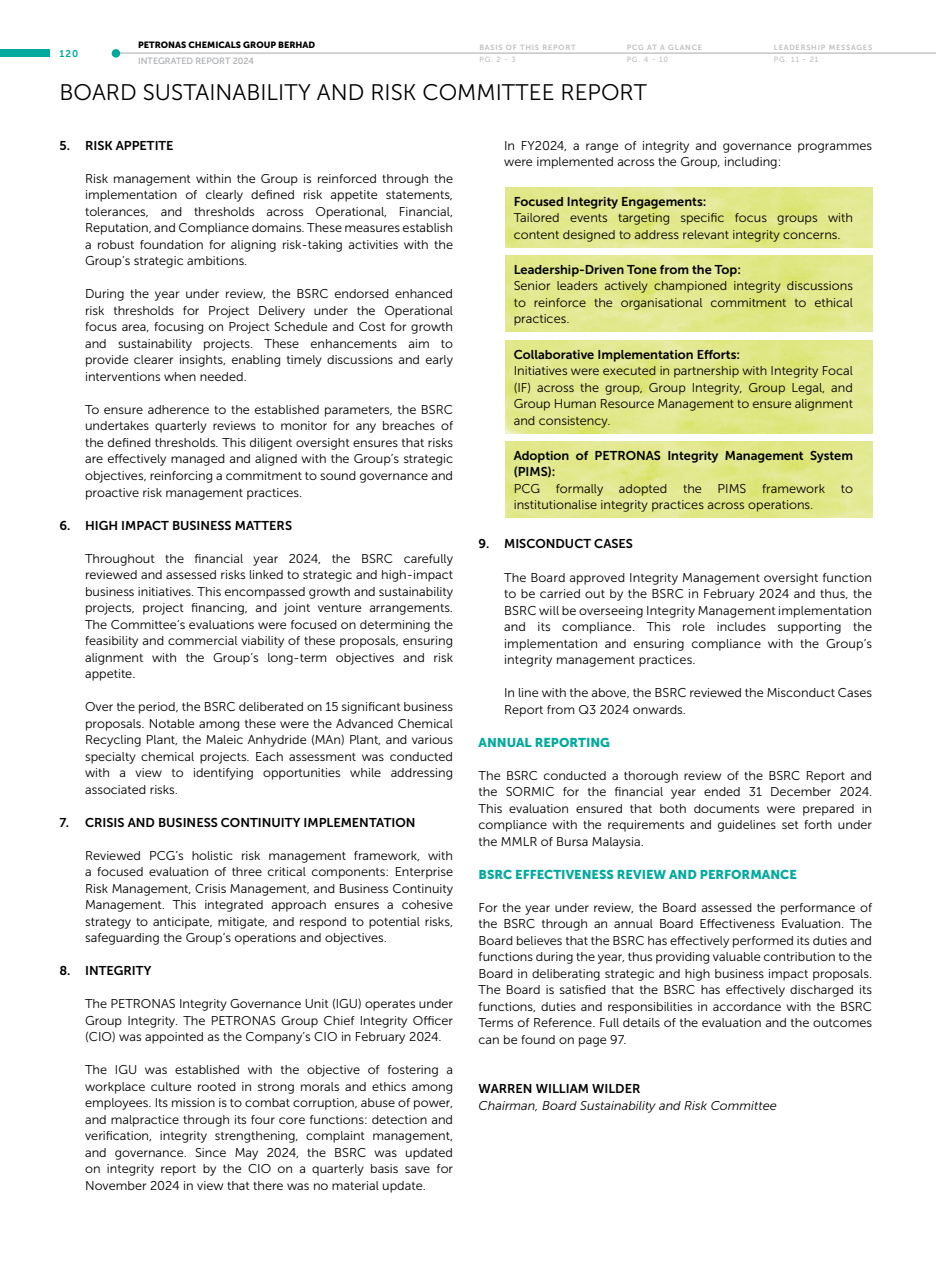
<style>
.page{position:relative;width:936px;height:1276px;background:#fff}
.page>*{position:absolute;margin:0;border:0;box-sizing:border-box;transform-origin:0 0}
.t1{font:22.5px "Museo Sans 300";color:#000}
.t2{font:12.75px/16.5px "Museo Sans 300";color:#000;text-align:justify}
.t3{font:12.75px/16.5px "Museo Sans 700";color:#000}
.t4{font:12.75px "Museo Sans 900";color:#00a99d}
.t5{font:italic 12.75px "Museo Sans 300";color:#000}
.t6{font:9.75px "Museo Sans 700";color:#00a99d}
.t7{font:9px "Museo Sans 900";color:#000}
.t8{font:9px "Museo Sans 500";color:#a7a9ac}
.t9{font:7.5px "Museo Sans 700";letter-spacing:.1em;color:#bcbec0}
.t10{font:7.5px "Museo Sans 500";letter-spacing:.1em;color:#bcbec0}
</style>
<div class="page">
<hr style="left:114px;top:53px;width:821px;height:1px;background:#a7a9ac">
<div style="left:0;top:50px;width:50px;height:7px;background:#00a99d"></div>
<div style="left:112px;top:49px;width:8px;height:9px;background:#00a99d;border-radius:50%"></div>
<img style="left:505px;top:188px;width:367px;height:59px">
<img style="left:505px;top:256px;width:367px;height:76px">
<img style="left:505px;top:340px;width:367px;height:93px">
<img style="left:505px;top:441px;width:367px;height:77px">
<p class="t6" style="left:60px;top:48px;width:20px">120</p>
<p class="t7" style="left:138px;top:40px;width:178px">PETRONAS CHEMICALS GROUP BERHAD</p>
<p class="t8" style="left:138px;top:56px;width:117px">INTEGRATED REPORT 2024</p>
<p class="t9" style="left:479px;top:43px;width:98px">BASIS OF THIS REPORT</p>
<p class="t10" style="left:479px;top:55px;width:38px">PG. 2 - 3</p>
<p class="t9" style="left:626px;top:43px;width:77px">PCG AT A GLANCE</p>
<p class="t10" style="left:626px;top:55px;width:43px">PG. 4 - 10</p>
<p class="t9" style="left:773px;top:43px;width:100px">LEADERSHIP MESSAGES</p>
<p class="t10" style="left:773px;top:55px;width:46px">PG. 11 - 21</p>
<h1 class="t1" style="left:60px;top:80px;width:589px">BOARD SUSTAINABILITY AND RISK COMMITTEE REPORT</h1>
<p class="t3" style="left:60px;top:137px;width:116px">5. RISK APPETITE</p>
<p class="t2" style="left:85px;top:170px;width:369px">Risk management within the Group is reinforced through the implementation of clearly defined risk appetite statements, tolerances, and thresholds across Operational, Financial, Reputation, and Compliance domains. These measures establish a robust foundation for aligning risk-taking activities with the Group’s strategic ambitions.</p>
<p class="t2" style="left:85px;top:286px;width:369px">During the year under review, the BSRC endorsed enhanced risk thresholds for Project Delivery under the Operational focus area, focusing on Project Schedule and Cost for growth and sustainability projects. These enhancements aim to provide clearer insights, enabling timely discussions and early interventions when needed.</p>
<p class="t2" style="left:85px;top:401px;width:369px">To ensure adherence to the established parameters, the BSRC undertakes quarterly reviews to monitor for any breaches of the defined thresholds. This diligent oversight ensures that risks are effectively managed and aligned with the Group’s strategic objectives, reinforcing a commitment to sound governance and proactive risk management practices.</p>
<p class="t3" style="left:60px;top:517px;width:234px">6. HIGH IMPACT BUSINESS MATTERS</p>
<p class="t2" style="left:85px;top:550px;width:369px">Throughout the financial year 2024, the BSRC carefully reviewed and assessed risks linked to strategic and high-impact business initiatives. This encompassed growth and sustainability projects, project financing, and joint venture arrangements.<br>The Committee’s evaluations were focused on determining the feasibility and commercial viability of these proposals, ensuring alignment with the Group’s long-term objectives and risk appetite.</p>
<p class="t2" style="left:85px;top:698px;width:369px">Over the period, the BSRC deliberated on 15 significant business proposals. Notable among these were the Advanced Chemical Recycling Plant, the Maleic Anhydride (MAn) Plant, and various specialty chemical projects. Each assessment was conducted with a view to identifying opportunities while addressing associated risks.</p>
<p class="t3" style="left:60px;top:814px;width:357px">7. CRISIS AND BUSINESS CONTINUITY IMPLEMENTATION</p>
<p class="t2" style="left:85px;top:847px;width:369px">Reviewed PCG’s holistic risk management framework, with a focused evaluation of three critical components: Enterprise Risk Management, Crisis Management, and Business Continuity Management. This integrated approach ensures a cohesive strategy to anticipate, mitigate, and respond to potential risks, safeguarding the Group’s operations and objectives.</p>
<p class="t3" style="left:60px;top:962px;width:93px">8. INTEGRITY</p>
<p class="t2" style="left:85px;top:995px;width:369px">The PETRONAS Integrity Governance Unit (IGU) operates under Group Integrity. The PETRONAS Group Chief Integrity Officer (CIO) was appointed as the Company’s CIO in February 2024.</p>
<p class="t2" style="left:85px;top:1061px;width:369px">The IGU was established with the objective of fostering a workplace culture rooted in strong morals and ethics among employees. Its mission is to combat corruption, abuse of power, and malpractice through its four core functions: detection and verification, integrity strengthening, complaint management, and governance. Since May 2024, the BSRC was updated on integrity report by the CIO on a quarterly basis save for November 2024 in view that there was no material update.</p>
<p class="t2" style="left:504px;top:137px;width:369px">In FY2024, a range of integrity and governance programmes were implemented across the Group, including:</p>
<p class="t3" style="left:513px;top:193px;width:194px">Focused Integrity Engagements:</p>
<p class="t2" style="left:513px;top:210px;width:341px">Tailored events targeting specific focus groups with content designed to address relevant integrity concerns.</p>
<p class="t3" style="left:513px;top:261px;width:229px">Leadership-Driven Tone from the Top:</p>
<p class="t2" style="left:513px;top:278px;width:341px">Senior leaders actively championed integrity discussions to reinforce the organisational commitment to ethical practices.</p>
<p class="t3" style="left:513px;top:346px;width:228px">Collaborative Implementation Efforts:</p>
<p class="t2" style="left:513px;top:362px;width:341px">Initiatives were executed in partnership with Integrity Focal (IF) across the group, Group Integrity, Group Legal, and Group Human Resource Management to ensure alignment and consistency.</p>
<p class="t3" style="left:513px;top:447px;width:341px">Adoption of PETRONAS Integrity Management System (PIMS):</p>
<p class="t2" style="left:513px;top:480px;width:341px">PCG formally adopted the PIMS framework to institutionalise integrity practices across operations.</p>
<p class="t3" style="left:478px;top:536px;width:156px">9. MISCONDUCT CASES</p>
<p class="t2" style="left:504px;top:569px;width:369px">The Board approved Integrity Management oversight function to be carried out by the BSRC in February 2024 and thus, the BSRC will be overseeing Integrity Management implementation and its compliance. This role includes supporting the implementation and ensuring compliance with the Group’s integrity management practices.</p>
<p class="t2" style="left:504px;top:684px;width:369px">In line with the above, the BSRC reviewed the Misconduct Cases<br>Report from Q3 2024 onwards.</p>
<p class="t4" style="left:478px;top:735px;width:133px">ANNUAL REPORTING</p>
<p class="t2" style="left:478px;top:767px;width:395px">The BSRC conducted a thorough review of the BSRC Report and the SORMIC for the financial year ended 31 December 2024.<br>This evaluation ensured that both documents were prepared in compliance with the requirements and guidelines set forth under the MMLR of Bursa Malaysia.</p>
<p class="t4" style="left:478px;top:867px;width:320px">BSRC EFFECTIVENESS REVIEW AND PERFORMANCE</p>
<p class="t2" style="left:478px;top:899px;width:395px">For the year under review, the Board assessed the performance of the BSRC through an annual Board Effectiveness Evaluation. The Board believes that the BSRC has effectively performed its duties and functions during the year, thus providing valuable contribution to the Board in deliberating strategic and high business impact proposals.<br>The Board is satisfied that the BSRC has effectively discharged its functions, duties and responsibilities in accordance with the BSRC Terms of Reference. Full details of the evaluation and the outcomes can be found on page 97.</p>
<p class="t3" style="left:478px;top:1080px;width:163px">WARREN WILLIAM WILDER</p>
<p class="t5" style="left:478px;top:1098px;width:300px">Chairman, Board Sustainability and Risk Committee</p>
</div>
